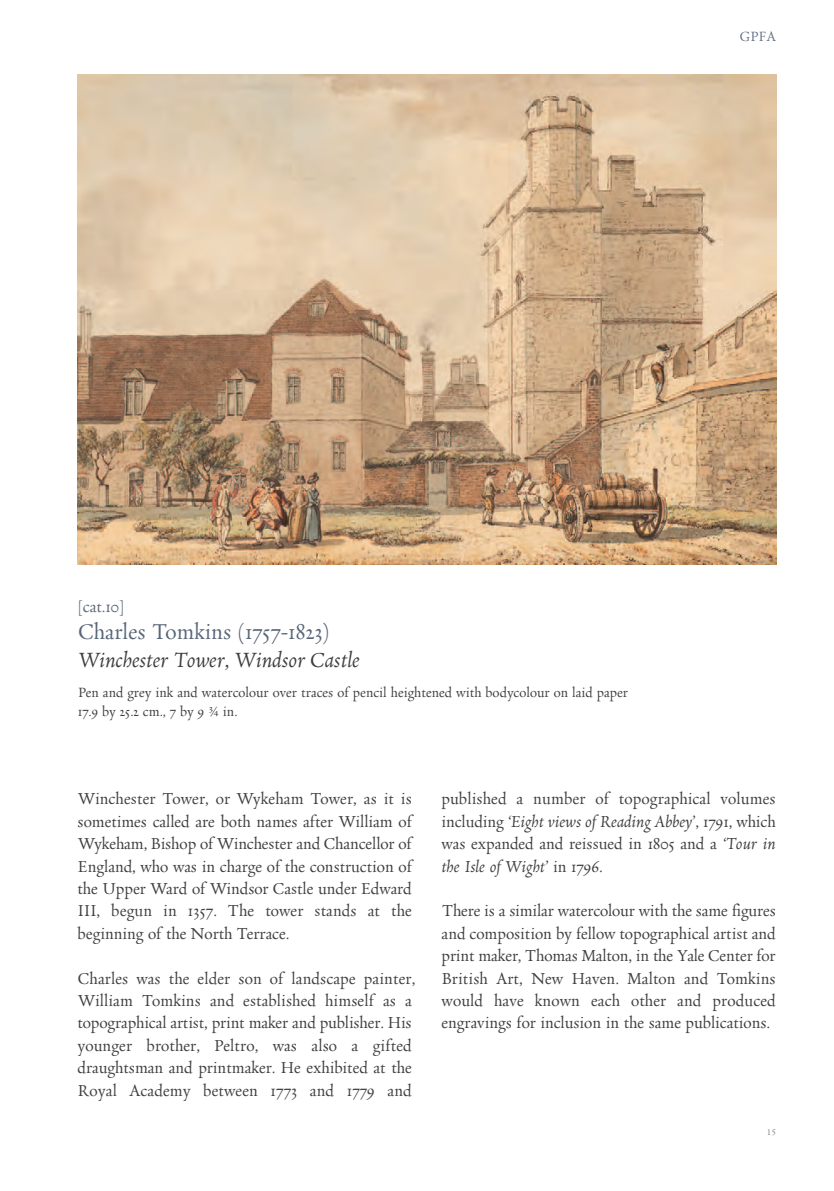
<style>
.page{position:relative;width:834px;height:1191px;background:#fff}
.page>*{position:absolute;margin:0;border:0;box-sizing:border-box;transform-origin:0 0}
.t1{font:21px "Neacademia Subhead";letter-spacing:.005em;color:#596678}
.t2{font:italic 20.12px "Neacademia Subhead";letter-spacing:-.005em;color:#3e3e3f}
.t3{font:15.58px/22.4px "Neacademia Subhead";color:#3e3e3f;text-align:justify}
.t4{font:15.58px "Neacademia Subhead";color:#596678}
.t5{font:13.12px "Neacademia Subhead";letter-spacing:.005em;color:#3e3e3f}
.t6{font:13.12px "Neacademia Subhead";color:#657183}
.t7{font:8.4px "Neacademia Subhead";color:#808285}
.s1{font-style:italic}
</style>
<div class="page">
<img style="left:78px;top:75px;width:698px;height:489px">
<p class="t6" style="left:739px;top:29px;width:38px">GPFA</p>
<p class="t4" style="left:78px;top:598px;width:48px">[cat.10]</p>
<p class="t1" style="left:78px;top:619px;width:253px">Charles Tomkins (1757-1823)</p>
<p class="t2" style="left:78px;top:648px;width:284px">Winchester Tower, Windsor Castle</p>
<p class="t5" style="left:78px;top:684px;width:551px">Pen and grey ink and watercolour over traces of pencil heightened with bodycolour on laid paper</p>
<p class="t5" style="left:78px;top:704px;width:161px">17.9 by 25.2 cm., 7 by 9 ¾ in.</p>
<p class="t3" style="left:78px;top:789px;width:335px">Winchester Tower, or Wykeham Tower, as it is sometimes called are both names after William of Wykeham, Bishop of Winchester and Chancellor of England, who was in charge of the construction of the Upper Ward of Windsor Castle under Edward III, begun in 1357. The tower stands at the beginning of the North Terrace.</p>
<p class="t3" style="left:78px;top:968px;width:339px;text-align:left">Charles was the elder son of landscape painter, William Tomkins and established himself as a topographical artist, print maker and publisher. His younger brother, Peltro, was also a gifted draughtsman and printmaker. He exhibited at the Royal Academy between 1773 and 1779 and</p>
<p class="t3" style="left:441px;top:789px;width:335px">published a number of topographical volumes including <span class="s1">‘Eight views of Reading Abbey’</span>, 1791, which was expanded and reissued in 1805 and a <span class="s1">‘Tour in the Isle of Wight’</span> in 1796.</p>
<p class="t3" style="left:441px;top:901px;width:336px">There is a similar watercolour with the same figures and composition by fellow topographical artist and print maker, Thomas Malton, in the Yale Center for British Art, New Haven. Malton and Tomkins would have known each other and produced engravings for inclusion in the same publications.</p>
<p class="t7" style="left:766px;top:1127px;width:10px">15</p>
</div>
